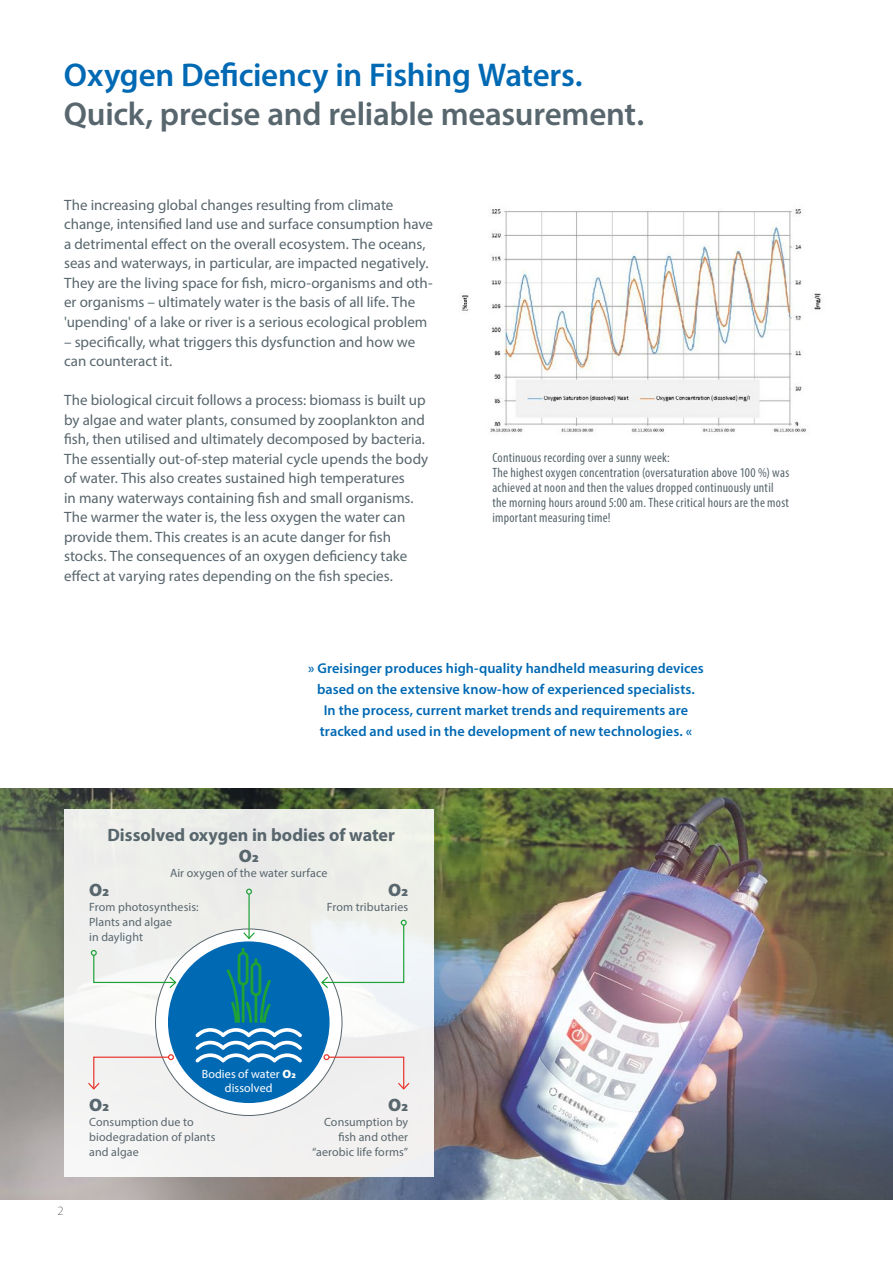
<style>
.page{position:relative;width:893px;height:1263px;background:#fff}
.page>*{position:absolute;margin:0;border:0;box-sizing:border-box;transform-origin:0 0}
.t1{font:600 33px "Myriad Pro";letter-spacing:-.01em;color:#58666d}
.t2{font:600 33px "Myriad Pro";letter-spacing:-.01em;color:#0069b4}
.t3{font:700 18px "Myriad Pro";color:#58666d}
.t4{font:900 18px "Myriad Pro";letter-spacing:.01em;color:#58666d}
.t5{font:15px/19.5px "Myriad Pro";color:#58666d}
.t6{font:600 14.25px/21px "Myriad Pro";letter-spacing:.005em;color:#0069b4;text-align:center}
.t7{font:condensed 13.5px/15px "Myriad Pro";letter-spacing:.02em;color:#58666d}
.t8{font:300 12.75px "Myriad Pro";color:#706f6f}
.t9{font:12px/15px "Myriad Pro";letter-spacing:.005em;color:#58666d}
.t10{font:12px/13.5px "Myriad Pro";letter-spacing:.01em;color:#fff;text-align:center}
.s1{font-weight:900}
</style>
<div class="page">
<img style="left:0;top:788px;width:892px;height:411px">
<div style="left:64px;top:809px;width:370px;height:368px;background:#eff0ee"></div>
<hr style="left:892px;top:788px;width:1px;height:411px;background:#dce1e5">
<img style="left:461px;top:209px;width:360px;height:224px">
<div style="left:155px;top:929px;width:187px;height:186px;background:#fff;border-radius:50%"></div>
<div style="left:168px;top:941px;width:162px;height:162px;background:#0069b4;border-radius:50%"></div>
<svg style="left:195px;top:948px;width:107px;height:115px"></svg>
<svg style="left:91px;top:950px;width:86px;height:39px"></svg>
<svg style="left:88px;top:1054px;width:86px;height:36px"></svg>
<svg style="left:320px;top:920px;width:87px;height:69px"></svg>
<svg style="left:324px;top:1054px;width:86px;height:36px"></svg>
<hr style="left:248px;top:894px;width:2px;height:44px;background:#1fa138">
<svg style="left:246px;top:889px;width:6px;height:6px"></svg>
<svg style="left:243px;top:931px;width:12px;height:9px"></svg>
<h1 class="t2" style="left:64px;top:54px;width:520px">Oxygen Deficiency in Fishing Waters.</h1>
<h1 class="t1" style="left:64px;top:93px;width:582px">Quick, precise and reliable measurement.</h1>
<p class="t5" style="left:64px;top:195px;width:370px">The increasing global changes resulting from climate change, intensified land use and surface consumption have a detrimental effect on the overall ecosystem. The oceans, seas and waterways, in particular, are impacted negatively.<br>They are the living space for fish, micro-organisms and oth&shy;er organisms – ultimately water is the basis of all life. The 'upending' of a lake or river is a serious ecological problem</p>
<p class="t5" style="left:64px;top:331px;width:353px">– specifically, what triggers this dysfunction and how we can counteract it.</p>
<p class="t5" style="left:64px;top:390px;width:366px">The biological circuit follows a process: biomass is built up by algae and water plants, consumed by zooplankton and fish, then utilised and ultimately decomposed by bacteria.<br>The essentially out-of-step material cycle upends the body of water. This also creates sustained high temperatures<br>in many waterways containing fish and small organisms.<br>The warmer the water is, the less oxygen the water can provide them. This creates is an acute danger for fish stocks. The consequences of an oxygen deficiency take effect at varying rates depending on the fish species.</p>
<p class="t7" style="left:492px;top:449px;width:298px">Continuous recording over a sunny week:<br>The highest oxygen concentration (oversaturation above 100 %) was achieved at noon and then the values dropped continuously until the morning hours around 5:00 am. These critical hours are the most important measuring time!</p>
<p class="t6" style="left:308px;top:657px;width:397px">» Greisinger produces high-quality handheld measuring devices based on the extensive know-how of experienced specialists.<br>In the process, current market trends and requirements are tracked and used in the development of new technologies. «</p>
<p class="t3" style="left:107px;top:823px;width:289px">Dissolved oxygen in bodies of water</p>
<p class="t4" style="left:239px;top:844px;width:21px">O2</p>
<p class="t9" style="left:170px;top:865px;width:159px">Air oxygen of the water surface</p>
<p class="t4" style="left:89px;top:877px;width:21px">O2</p>
<p class="t9" style="left:89px;top:899px;width:111px">From photosynthesis:<br>Plants and algae<br>in daylight</p>
<p class="t4" style="left:388px;top:877px;width:21px">O2</p>
<p class="t9" style="left:327px;top:899px;width:83px">From tributaries</p>
<p class="t8" style="left:58px;top:1203px;width:8px">2</p>
<p class="t10" style="left:202px;top:1067px;width:96px">Bodies of water <span class="s1">O2 </span>dissolved</p>
<p class="t4" style="left:89px;top:1093px;width:21px">O2</p>
<p class="t9" style="left:89px;top:1114px;width:128px">Consumption due to biodegradation of plants and algae</p>
<p class="t4" style="left:388px;top:1093px;width:21px">O2</p>
<p class="t9" style="left:312px;top:1114px;width:98px;text-align:right">Consumption by fish and other “aerobic life forms”</p>
</div>
